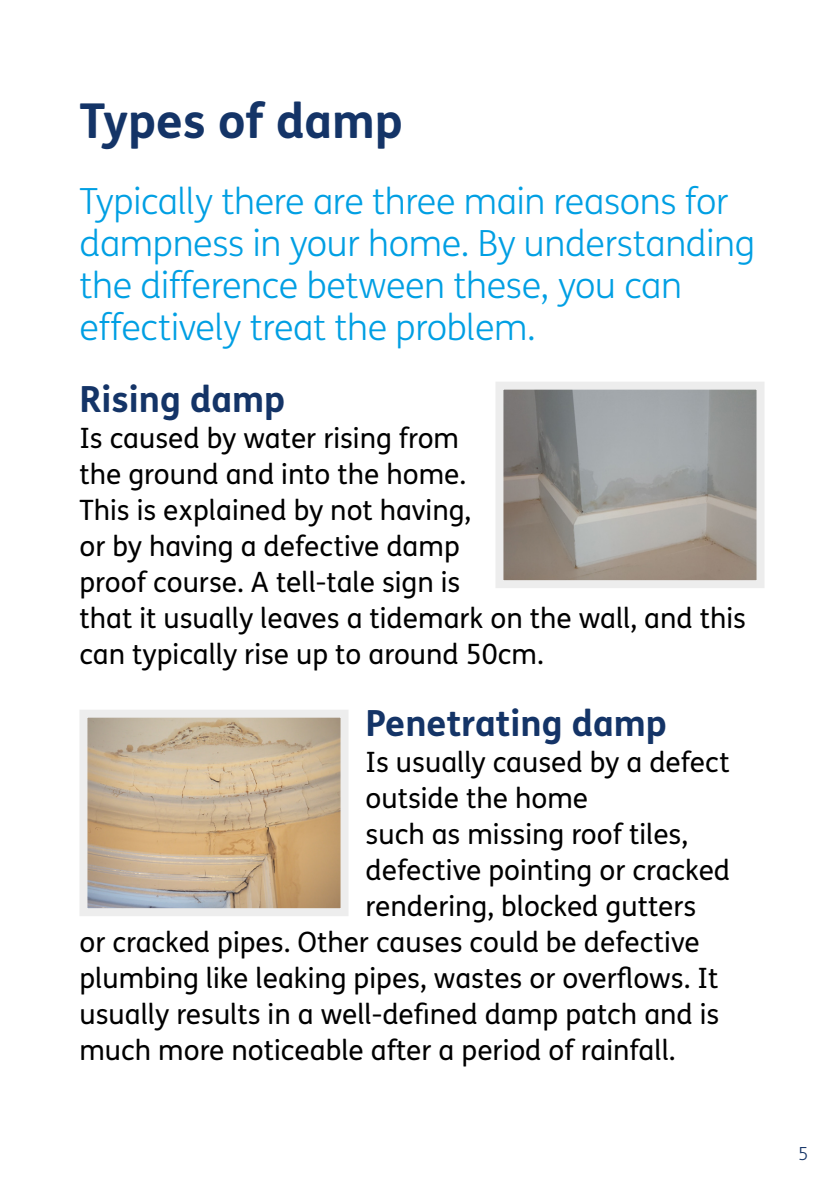
<style>
.page{position:relative;width:840px;height:1191px;background:#fff}
.page>*{position:absolute;margin:0;border:0;box-sizing:border-box;transform-origin:0 0}
.body_-_CN_copy{font:700 48px "FS Me";color:#143467}
.body_-_CN_copy-2{font:300 36px/42px "FS Me";letter-spacing:-.01em;color:#009fe3}
.body_-_CN_copy-3{font:700 36px "FS Me";color:#143467}
.body_-_CN{font:28px/36px "FS Me";color:#000}
.t1{font:300 18px "FS Me";color:#143467}
</style>
<div class="page">
<img style="left:504px;top:391px;width:251px;height:188px">
<div style="left:495px;top:382px;width:269px;height:206px;border:8px solid #ededed"></div>
<img style="left:88px;top:718px;width:251px;height:189px">
<div style="left:79px;top:709px;width:269px;height:207px;border:8px solid #ededed"></div>
<p class="body_-_CN_copy" style="left:79px;top:84px;width:325px">Types of damp</p>
<p class="body_-_CN_copy-2" style="left:79px;top:179px;width:676px">Typically there are three main reasons for dampness in your home. By understanding the difference between these, you can effectively treat the problem.</p>
<p class="body_-_CN_copy-3" style="left:79px;top:371px;width:207px">Rising damp</p>
<p class="body_-_CN" style="left:79px;top:420px;width:667px">Is caused by water rising from<br>the ground and into the home.<br>This is explained by not having,<br>or by having a defective damp<br>proof course. A tell-tale sign is<br>that it usually leaves a tidemark on the wall, and this can typically rise up to around 50cm.</p>
<p class="body_-_CN_copy-3" style="left:365px;top:695px;width:302px">Penetrating damp</p>
<p class="body_-_CN" style="left:365px;top:744px;width:365px">Is usually caused by a defect</p>
<p class="body_-_CN" style="left:365px;top:780px;width:224px">outside the home</p>
<p class="body_-_CN" style="left:365px;top:816px;width:324px">such as missing roof tiles,</p>
<p class="body_-_CN" style="left:365px;top:852px;width:366px">defective pointing or cracked</p>
<p class="body_-_CN" style="left:365px;top:888px;width:332px">rendering, blocked gutters</p>
<p class="body_-_CN" style="left:79px;top:924px;width:621px">or cracked pipes. Other causes could be defective</p>
<p class="body_-_CN" style="left:79px;top:960px;width:640px">plumbing like leaking pipes, wastes or overflows. It</p>
<p class="body_-_CN" style="left:79px;top:996px;width:641px">usually results in a well-defined damp patch and is</p>
<p class="body_-_CN" style="left:79px;top:1032px;width:597px">much more noticeable after a period of rainfall.</p>
<p class="t1" style="left:797px;top:1141px;width:12px">5</p>
</div>
